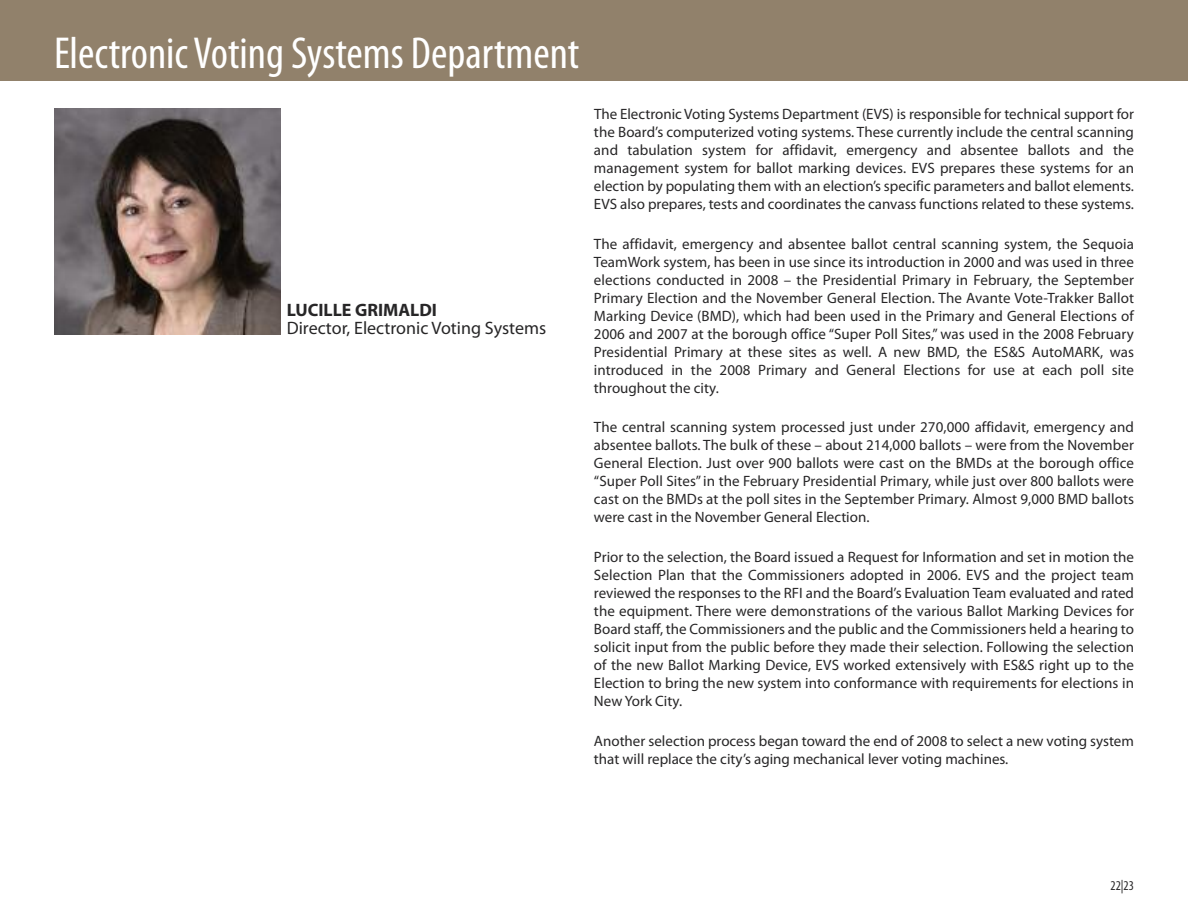
<style>
.page{position:relative;width:1188px;height:918px;background:#fff}
.page>*{position:absolute;margin:0;border:0;box-sizing:border-box;transform-origin:0 0}
.t1{font:condensed 45px "Myriad Pro";color:#fff}
.t2{font:18px "Myriad Pro";color:#272627}
.t3{font:700 18px "Myriad Pro";color:#272627}
.t4{font:15px/18px "Myriad Pro";color:#272627;text-align:justify}
.t5{font:condensed 13.5px "Myriad Pro";color:#272627}
</style>
<div class="page">
<div style="left:0;top:0;width:1188px;height:81px;background:#91816b"></div>
<img style="left:54px;top:108px;width:226px;height:226px">
<h1 class="t1" style="left:54px;top:37px;width:527px">Electronic Voting Systems Department</h1>
<p class="t3" style="left:287px;top:304px;width:152px">LUCILLE GRIMALDI</p>
<p class="t2" style="left:287px;top:322px;width:261px">Director, Electronic Voting Systems</p>
<p class="t4" style="left:594px;top:106px;width:542px">The Electronic Voting Systems Department (EVS) is responsible for technical support for the Board’s computerized voting systems. These currently include the central scanning and tabulation system for affidavit, emergency and absentee ballots and the management system for ballot marking devices. EVS prepares these systems for an election by populating them with an election’s specific parameters and ballot elements.<br>EVS also prepares, tests and coordinates the canvass functions related to these systems.</p>
<p class="t4" style="left:594px;top:236px;width:542px">The affidavit, emergency and absentee ballot central scanning system, the Sequoia TeamWork system, has been in use since its introduction in 2000 and was used in three elections conducted in 2008 – the Presidential Primary in February, the September Primary Election and the November General Election. The Avante Vote-Trakker Ballot Marking Device (BMD), which had been used in the Primary and General Elections of 2006 and 2007 at the borough office “Super Poll Sites,” was used in the 2008 February Presidential Primary at these sites as well. A new BMD, the ES&amp;S AutoMARK, was introduced in the 2008 Primary and General Elections for use at each poll site throughout the city.</p>
<p class="t4" style="left:594px;top:420px;width:542px">The central scanning system processed just under 270,000 affidavit, emergency and absentee ballots. The bulk of these – about 214,000 ballots – were from the November General Election. Just over 900 ballots were cast on the BMDs at the borough office “Super Poll Sites”in the February Presidential Primary, while just over 800 ballots were cast on the BMDs at the poll sites in the September Primary. Almost 9,000 BMD ballots were cast in the November General Election.</p>
<p class="t4" style="left:594px;top:549px;width:542px">Prior to the selection, the Board issued a Request for Information and set in motion the Selection Plan that the Commissioners adopted in 2006. EVS and the project team reviewed the responses to the RFI and the Board’s Evaluation Team evaluated and rated the equipment. There were demonstrations of the various Ballot Marking Devices for Board staff, the Commissioners and the public and the Commissioners held a hearing to solicit input from the public before they made their selection. Following the selection of the new Ballot Marking Device, EVS worked extensively with ES&amp;S right up to the Election to bring the new system into conformance with requirements for elections in New York City.</p>
<p class="t4" style="left:594px;top:733px;width:541px">Another selection process began toward the end of 2008 to select a new voting system that will replace the city’s aging mechanical lever voting machines.</p>
<p class="t5" style="left:1110px;top:881px;width:25px">22|23</p>
</div>
